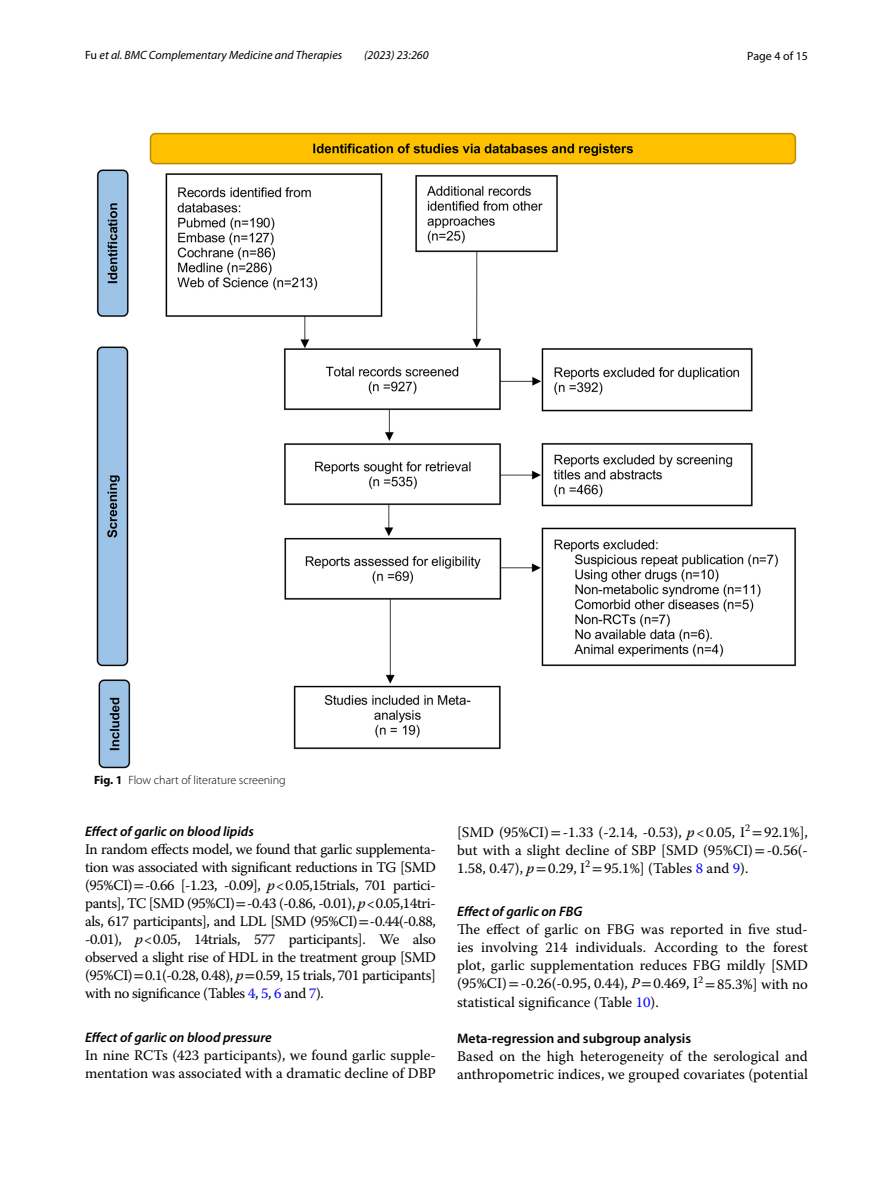
<style>
.page{position:relative;width:893px;height:1187px;background:#fff}
.page>*{position:absolute;margin:0;border:0;box-sizing:border-box;transform-origin:0 0}
.t1{font:14.7px/18px "Warnock Pro";color:#000;text-align:justify}
.t2{font:italic 600 13.8px "Myriad Pro";color:#000}
.t3{font:600 13.8px "Myriad Pro";color:#000}
.t4{font:italic 12px "Myriad Pro";color:#000}
.t5{font:300 12px "Myriad Pro";color:#000}
.t6{font:12px "Myriad Pro";color:#000}
.s1{font-style:normal}
.s2{font-weight:700}
.s3{font-family:"STIX"}
.s4{font-style:italic}
.s5{color:#00f}
</style>
<div class="page">
<img style="left:96px;top:133px;width:701px;height:635px">
<p class="t4" style="left:85px;top:48px;width:259px"><span class="s1">Fu</span> et al. BMC Complementary Medicine and Therapies</p>
<p class="t4" style="left:364px;top:48px;width:66px">(2023) 23:260</p>
<p class="t6" style="left:747px;top:48px;width:62px">Page 4 of 15</p>
<p class="t5" style="left:94px;top:773px;width:193px"><span class="s2">Fig. 1</span> Flow chart of literature screening</p>
<p class="t2" style="left:85px;top:822px;width:170px">Effect of garlic on blood lipids</p>
<p class="t1" style="left:85px;top:840px;width:352px">In random effects model, we found that garlic supplementa&shy;tion was associated with significant reductions in TG [SMD (95%CI)<span class="s3">=</span>-0.66 [-1.23, -0.09], <span class="s4">p</span>&lt;0.05,15trials, 701 partici&shy;pants], TC [SMD (95%CI)<span class="s3">=</span>-0.43 (-0.86, -0.01), <span class="s4">p</span>&lt;0.05,14tri&shy;als, 617 participants], and LDL [SMD (95%CI)<span class="s3">=</span>-0.44(-0.88, -0.01), <span class="s4">p</span>&lt;0.05, 14trials, 577 participants]. We also observed a slight rise of HDL in the treatment group [SMD (95%CI)<span class="s3">=</span>0.1(-0.28, 0.48), <span class="s4">p</span><span class="s3">=</span>0.59, 15 trials, 701 participants] with no significance (Tables <span class="s5">4</span>, <span class="s5">5</span>, <span class="s5">6</span> and <span class="s5">7</span>).</p>
<p class="t2" style="left:85px;top:1028px;width:188px">Effect of garlic on blood pressure</p>
<p class="t1" style="left:85px;top:1045px;width:352px">In nine RCTs (423 participants), we found garlic supple&shy;mentation was associated with a dramatic decline of DBP</p>
<p class="t1" style="left:457px;top:822px;width:352px">[SMD (95%CI)<span class="s3">=</span>-1.33 (-2.14, -0.53), <span class="s4">p</span>&lt;0.05, I<sup>2</sup> <span class="s3">=</span>92.1%], but with a slight decline of SBP [SMD (95%CI)<span class="s3">=</span>-0.56(- 1.58, 0.47), <span class="s4">p</span><span class="s3">=</span>0.29, I<sup>2</sup> <span class="s3">=</span>95.1%] (Tables <span class="s5">8</span> and <span class="s5">9</span>).</p>
<p class="t2" style="left:457px;top:903px;width:127px">Effect of garlic on FBG</p>
<p class="t1" style="left:457px;top:920px;width:352px">The effect of garlic on FBG was reported in five stud&shy;ies involving 214 individuals. According to the forest plot, garlic supplementation reduces FBG mildly [SMD (95%CI)<span class="s3">=</span>-0.26(-0.95, 0.44), <span class="s4">P</span><span class="s3">=</span>0.469, I<sup>2</sup> <span class="s3">=</span>85.3%] with no statistical significance (Table <span class="s5">10</span>).</p>
<p class="t3" style="left:457px;top:1029px;width:235px">Meta‑regression and subgroup analysis</p>
<p class="t1" style="left:457px;top:1046px;width:352px">Based on the high heterogeneity of the serological and anthropometric indices, we grouped covariates (potential</p>
</div>
